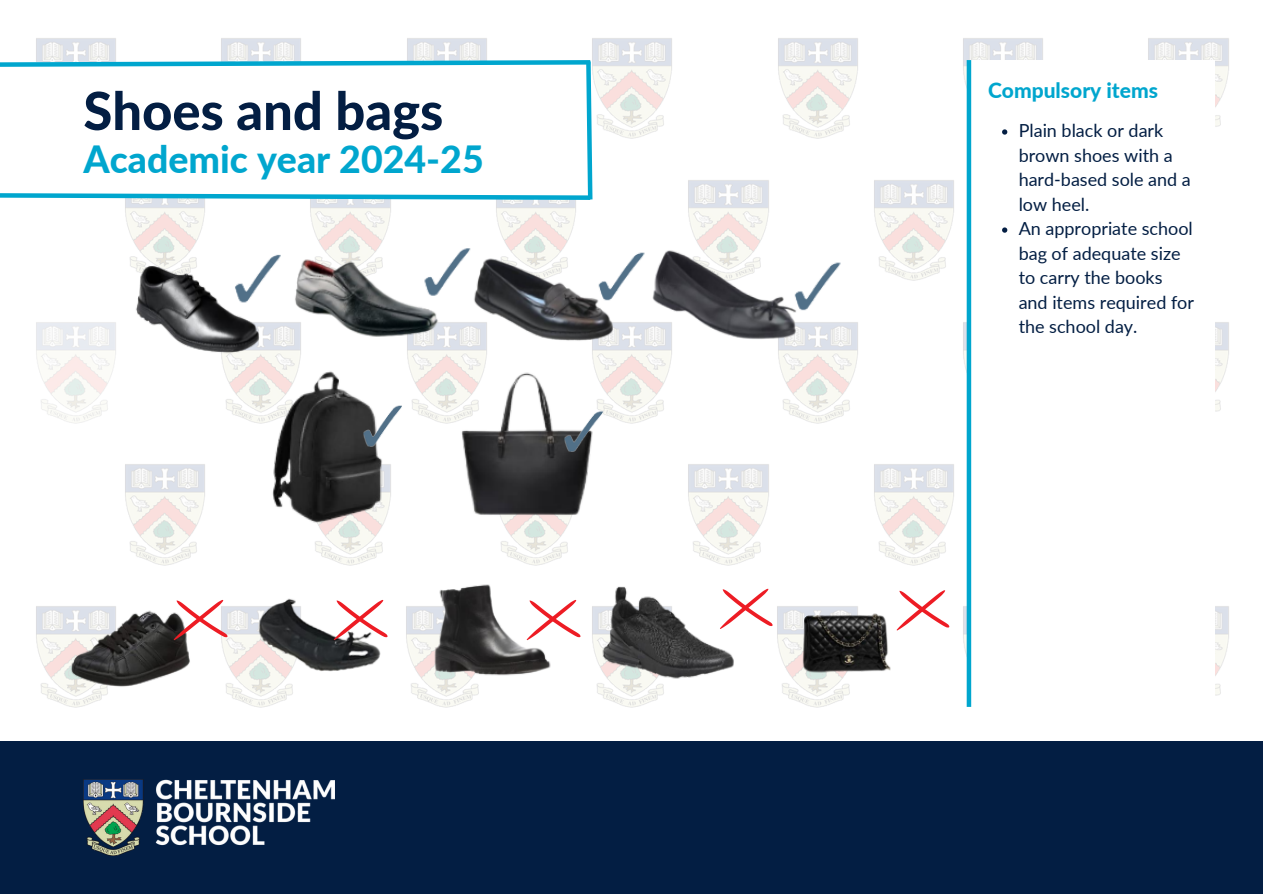
<style>
.page{position:relative;width:1263px;height:894px;background:#fff}
.page>*{position:absolute;margin:0;border:0;box-sizing:border-box;transform-origin:0 0}
.t1{font:800 52.5px "Lato";color:#031e43}
.t2{font:800 37.5px "Lato";color:#00a6ce}
.t3{font:800 21px "Lato";color:#00a6ce}
.t4{font:18px/24.5px "Lato";color:#031e43}
</style>
<div class="page">
<img style="left:36px;top:38px;width:80px;height:19px">
<img style="left:407px;top:38px;width:80px;height:19px">
<img style="left:221px;top:38px;width:80px;height:19px">
<img style="left:592px;top:38px;width:80px;height:101px">
<img style="left:778px;top:38px;width:80px;height:101px">
<img style="left:963px;top:38px;width:80px;height:106px">
<img style="left:1148px;top:38px;width:81px;height:89px">
<img style="left:125px;top:204px;width:80px;height:41px">
<img style="left:310px;top:204px;width:81px;height:41px">
<img style="left:688px;top:180px;width:81px;height:65px">
<img style="left:496px;top:204px;width:80px;height:41px">
<img style="left:874px;top:180px;width:80px;height:101px">
<img style="left:36px;top:322px;width:79px;height:102px">
<img style="left:408px;top:361px;width:27px;height:60px">
<img style="left:222px;top:361px;width:7px;height:49px">
<img style="left:603px;top:361px;width:68px;height:63px">
<img style="left:779px;top:361px;width:78px;height:63px">
<img style="left:963px;top:318px;width:4px;height:111px">
<img style="left:1215px;top:322px;width:14px;height:90px">
<img style="left:125px;top:464px;width:80px;height:102px">
<img style="left:315px;top:464px;width:76px;height:102px">
<img style="left:688px;top:464px;width:81px;height:102px">
<img style="left:500px;top:532px;width:68px;height:34px">
<img style="left:874px;top:464px;width:80px;height:102px">
<img style="left:53px;top:700px;width:47px;height:8px">
<img style="left:424px;top:700px;width:47px;height:8px">
<img style="left:238px;top:700px;width:47px;height:8px">
<img style="left:609px;top:700px;width:47px;height:8px">
<img style="left:795px;top:684px;width:55px;height:24px">
<img style="left:963px;top:602px;width:6px;height:105px">
<img style="left:1215px;top:606px;width:14px;height:90px">
<div style="left:0;top:741px;width:1263px;height:152px;background:#031e43"></div>
<img style="left:83px;top:779px;width:251px;height:76px">
<svg style="left:0;top:57px;width:595px;height:147px"></svg>
<img style="left:113px;top:245px;width:745px;height:116px">
<img style="left:36px;top:584px;width:765px;height:116px">
<svg style="left:174px;top:599px;width:54px;height:41px"></svg>
<svg style="left:334px;top:599px;width:54px;height:41px"></svg>
<svg style="left:526px;top:599px;width:54px;height:41px"></svg>
<svg style="left:720px;top:588px;width:53px;height:41px"></svg>
<img style="left:790px;top:598px;width:107px;height:86px">
<svg style="left:896px;top:590px;width:53px;height:40px"></svg>
<img style="left:229px;top:360px;width:161px;height:172px">
<img style="left:340px;top:395px;width:78px;height:61px">
<img style="left:435px;top:348px;width:168px;height:184px">
<img style="left:541px;top:401px;width:78px;height:61px">
<svg style="left:969px;top:60px;width:245px;height:647px"></svg>
<hr style="left:967px;top:60px;width:4px;height:646px;background:#00a6ce">
<svg style="left:1002px;top:129px;width:5px;height:6px"></svg>
<svg style="left:1002px;top:227px;width:5px;height:6px"></svg>
<p class="t1" style="left:83px;top:78px;width:361px">Shoes and bags</p>
<p class="t2" style="left:83px;top:136px;width:402px">Academic year 2024-25</p>
<p class="t3" style="left:988px;top:77px;width:172px">Compulsory items</p>
<p class="t4" style="left:1019px;top:118px;width:174px">Plain black or dark brown shoes with a hard-based sole and a low heel.</p>
<p class="t4" style="left:1019px;top:216px;width:177px">An appropriate school bag of adequate size to carry the books and items required for the school day.</p>
</div>
